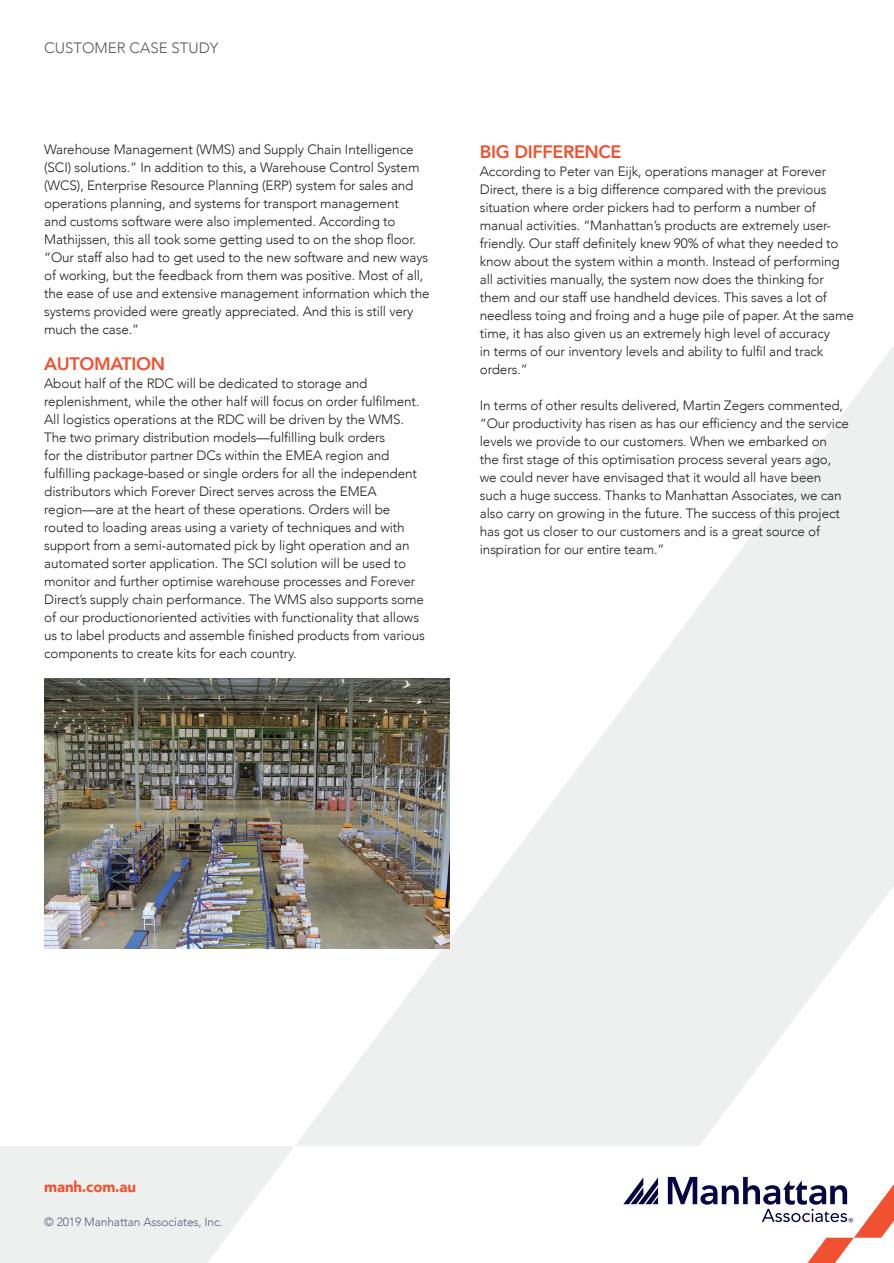
<style>
.page{position:relative;width:894px;height:1263px;background:#fff}
.page>*{position:absolute;margin:0;border:0;box-sizing:border-box;transform-origin:0 0}
.t1{font:800 18px "Avenir";letter-spacing:-.02em;color:#f05130}
.MINI_BROW{font:300 15px "Avenir";color:#535959}
.t2{font:900 15px "Avenir";letter-spacing:-.01em;color:#f05130}
.t3{font:300 13.5px/18px "Avenir";letter-spacing:-.01em;color:#231f20}
.t4{font:300 12px "Avenir";letter-spacing:-.01em;color:#060543}
</style>
<div class="page">
<svg style="left:623px;top:1177px;width:34px;height:27px"></svg>
<svg style="left:667px;top:1176px;width:226px;height:87px"></svg>
<svg style="left:0;top:1146px;width:294px;height:117px"></svg>
<svg style="left:294px;top:347px;width:599px;height:799px"></svg>
<img style="left:44px;top:679px;width:405px;height:270px">
<p class="MINI_BROW" style="left:44px;top:39px;width:176px">CUSTOMER CASE STUDY</p>
<p class="t3" style="left:44px;top:140px;width:387px">Warehouse Management (WMS) and Supply Chain Intelligence (SCI) solutions.” In addition to this, a Warehouse Control System (WCS), Enterprise Resource Planning (ERP) system for sales and operations planning, and systems for transport management<br>and customs software were also implemented. According to Mathijssen, this all took some getting used to on the shop floor. “Our staff also had to get used to the new software and new ways of working, but the feedback from them was positive. Most of all, the ease of use and extensive management information which the systems provided were greatly appreciated. And this is still very much the case.”</p>
<p class="t1" style="left:44px;top:349px;width:122px">AUTOMATION</p>
<p class="t3" style="left:44px;top:374px;width:382px">About half of the RDC will be dedicated to storage and replenishment, while the other half will focus on order fulfilment.<br>All logistics operations at the RDC will be driven by the WMS.<br>The two primary distribution models—fulfilling bulk orders<br>for the distributor partner DCs within the EMEA region and fulfilling package-based or single orders for all the independent distributors which Forever Direct serves across the EMEA region—are at the heart of these operations. Orders will be routed to loading areas using a variety of techniques and with support from a semi-automated pick by light operation and an automated sorter application. The SCI solution will be used to monitor and further optimise warehouse processes and Forever Direct’s supply chain performance. The WMS also supports some of our productionoriented activities with functionality that allows us to label products and assemble finished products from various components to create kits for each country.</p>
<p class="t1" style="left:479px;top:138px;width:143px">BIG DIFFERENCE</p>
<p class="t3" style="left:479px;top:163px;width:375px">According to Peter van Eijk, operations manager at Forever Direct, there is a big difference compared with the previous situation where order pickers had to perform a number of manual activities. “Manhattan’s products are extremely user&shy;friendly. Our staff definitely knew 90% of what they needed to know about the system within a month. Instead of performing all activities manually, the system now does the thinking for them and our staff use handheld devices. This saves a lot of needless toing and froing and a huge pile of paper. At the same time, it has also given us an extremely high level of accuracy<br>in terms of our inventory levels and ability to fulfil and track orders.”</p>
<p class="t3" style="left:479px;top:397px;width:370px">In terms of other results delivered, Martin Zegers commented, “Our productivity has risen as has our efficiency and the service levels we provide to our customers. When we embarked on the first stage of this optimisation process several years ago, we could never have envisaged that it would all have been such a huge success. Thanks to Manhattan Associates, we can also carry on growing in the future. The success of this project has got us closer to our customers and is a great source of inspiration for our entire team.”</p>
<p class="t2" style="left:44px;top:1174px;width:93px">manh.com.au</p>
<p class="t4" style="left:44px;top:1214px;width:180px">© 2019 Manhattan Associates, Inc.</p>
</div>
